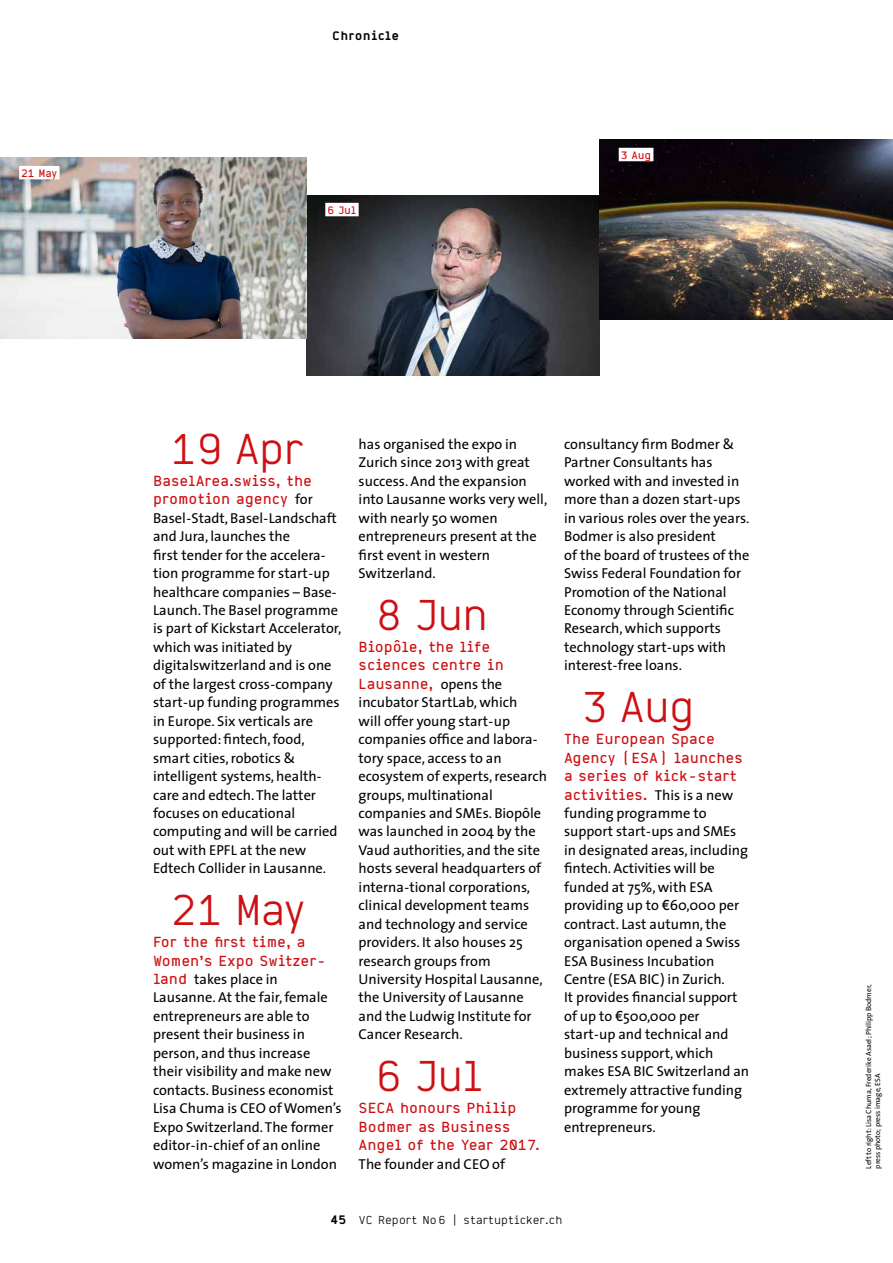
<style>
.page{position:relative;width:893px;height:1263px;background:#fff}
.page>*{position:absolute;margin:0;border:0;box-sizing:border-box;transform-origin:0 0}
.Chronik_Zahl{font:42px "Deck";letter-spacing:-.03em;color:#cd1013}
.LT_Chronik{font:14.4px/18.5px "The Sans";color:#000}
.LT_Chronik-2{font:700 14.25px/18.5px "Deck";color:#cd1013}
.Rubrik{font:900 12px "Deck";letter-spacing:.01em;color:#000}
.t1{font:11.25px "Deck";letter-spacing:.01em;color:#000}
.Bildtitel{font:700 10.5px "Deck";letter-spacing:-.02em;color:#cd1013}
.LT_theSans_oEinzug{font:7.5px/9px "The Sans";color:#000}
.s1{font-family:"The Sans";font-weight:400;font-size:14.4px;color:#000}
.s2{font-family:"Deck";font-weight:700;font-size:14.25px;color:#cd1013}
.s3{font-family:"Frutiger"}
.s4{font-weight:900;font-size:12px}
</style>
<div class="page">
<img style="left:306px;top:196px;width:294px;height:179px">
<img style="left:0;top:158px;width:306px;height:180px">
<img style="left:600px;top:140px;width:293px;height:180px">
<div style="left:325px;top:203px;width:34px;height:13px;background:#fff"></div>
<div style="left:19px;top:166px;width:41px;height:13px;background:#fff"></div>
<div style="left:619px;top:148px;width:34px;height:13px;background:#fff"></div>
<p class="Bildtitel" style="left:21px;top:166px;width:38px">21 May</p>
<p class="Rubrik" style="left:332px;top:28px;width:68px">Chronicle</p>
<p class="Bildtitel" style="left:327px;top:203px;width:30px">6 Jul</p>
<p class="Bildtitel" style="left:621px;top:148px;width:32px">3 Aug</p>
<p class="Chronik_Zahl" style="left:170px;top:422px;width:136px">19 Apr</p>
<p class="LT_Chronik-2" style="left:153px;top:471px;width:161px">BaselArea.swiss, the promotion agency <span class="s1">for</span></p>
<p class="LT_Chronik" style="left:153px;top:508px;width:190px">Basel-Stadt, Basel-Landschaft and Jura, launches the<br>first tender for the accelera&shy;tion programme for start-up healthcare companies – Base-<br>Launch. The Basel programme is part of Kickstart Accelerator, which was initiated by digitalswitzerland and is one of the largest cross-company start-up funding programmes in Europe. Six verticals are supported: fintech, food, smart cities, robotics &amp; intelligent systems, health&shy;care and edtech. The latter focuses on educational computing and will be carried out with EPFL at the new<br>Edtech Collider in Lausanne.</p>
<p class="Chronik_Zahl" style="left:170px;top:883px;width:138px">21 May</p>
<p class="LT_Chronik-2" style="left:153px;top:932px;width:174px">For the first time, a<br>Women’s Expo Switzer-</p>
<p class="LT_Chronik" style="left:153px;top:969px;width:190px"><span class="s2">land</span> takes place in<br>Lausanne. At the fair, female entrepreneurs are able to present their business in person, and thus increase their visibility and make new contacts. Business economist<br>Lisa Chuma is CEO of Women’s<br>Expo Switzerland. The former editor-in-chief of an online women’s magazine in London</p>
<p class="LT_Chronik" style="left:359px;top:434px;width:190px">has organised the expo in<br>Zurich since 2013 with great success. And the expansion into Lausanne works very well, with nearly 50 women entrepreneurs present at the first event in western<br>Switzerland.</p>
<p class="Chronik_Zahl" style="left:376px;top:588px;width:114px">8 Jun</p>
<p class="LT_Chronik-2" style="left:359px;top:637px;width:147px">Biopôle, the life sciences centre in<br>Lausanne, <span class="s1">opens the</span></p>
<p class="LT_Chronik" style="left:359px;top:693px;width:190px">incubator StartLab, which<br>will offer young start-up companies office and labora&shy;tory space, access to an ecosystem of experts, research groups, multinational companies and SMEs. Biopôle was launched in 2004 by the<br>Vaud authorities, and the site hosts several headquarters of interna-tional corporations, clinical development teams and technology and service providers. It also houses 25 research groups from<br>University Hospital Lausanne, the University of Lausanne and the Ludwig Institute for<br>Cancer Research.</p>
<p class="Chronik_Zahl" style="left:376px;top:1049px;width:109px">6 Jul</p>
<p class="LT_Chronik-2" style="left:359px;top:1098px;width:183px">SECA honours Philip<br>Bodmer as Business<br>Angel of the Year 2017.</p>
<p class="LT_Chronik" style="left:359px;top:1154px;width:148px">The founder and CEO of</p>
<p class="LT_Chronik" style="left:564px;top:434px;width:187px">consultancy firm Bodmer &amp;<br>Partner Consultants has worked with and invested in more than a dozen start-ups in various roles over the years.<br>Bodmer is also president<br>of the board of trustees of the<br>Swiss Federal Foundation for<br>Promotion of the National<br>Economy through Scientific<br>Research, which supports technology start-ups with interest-free loans.</p>
<p class="Chronik_Zahl" style="left:581px;top:680px;width:115px">3 Aug</p>
<p class="LT_Chronik-2" style="left:564px;top:729px;width:180px">The European Space<br>Agency (ESA) launches a series of kick-start activities. <span class="s1">This is a new</span></p>
<p class="LT_Chronik" style="left:564px;top:803px;width:186px">funding programme to support start-ups and SMEs in designated areas, including fintech. Activities will be funded at 75%, with ESA providing up to <span class="s3">€</span>60,000 per contract. Last autumn, the organisation opened a Swiss<br>ESA Business Incubation<br>Centre (ESA BIC) in Zurich.<br>It provides financial support of up to <span class="s3">€</span>500,000 per start-up and technical and business support, which makes ESA BIC Switzerland an extremely attractive funding programme for young entrepreneurs.</p>
<p class="t1" style="left:331px;top:1213px;width:233px"><span class="s4">45</span> VC Report No6 | startupticker.ch</p>
<p class="LT_theSans_oEinzug" style="left:864px;top:1168px;width:185px;rotate:-90deg">Left to right: Lisa Chuma, Frederike Asael; Philipp Bodmer, press photo; press image, ESA</p>
</div>
